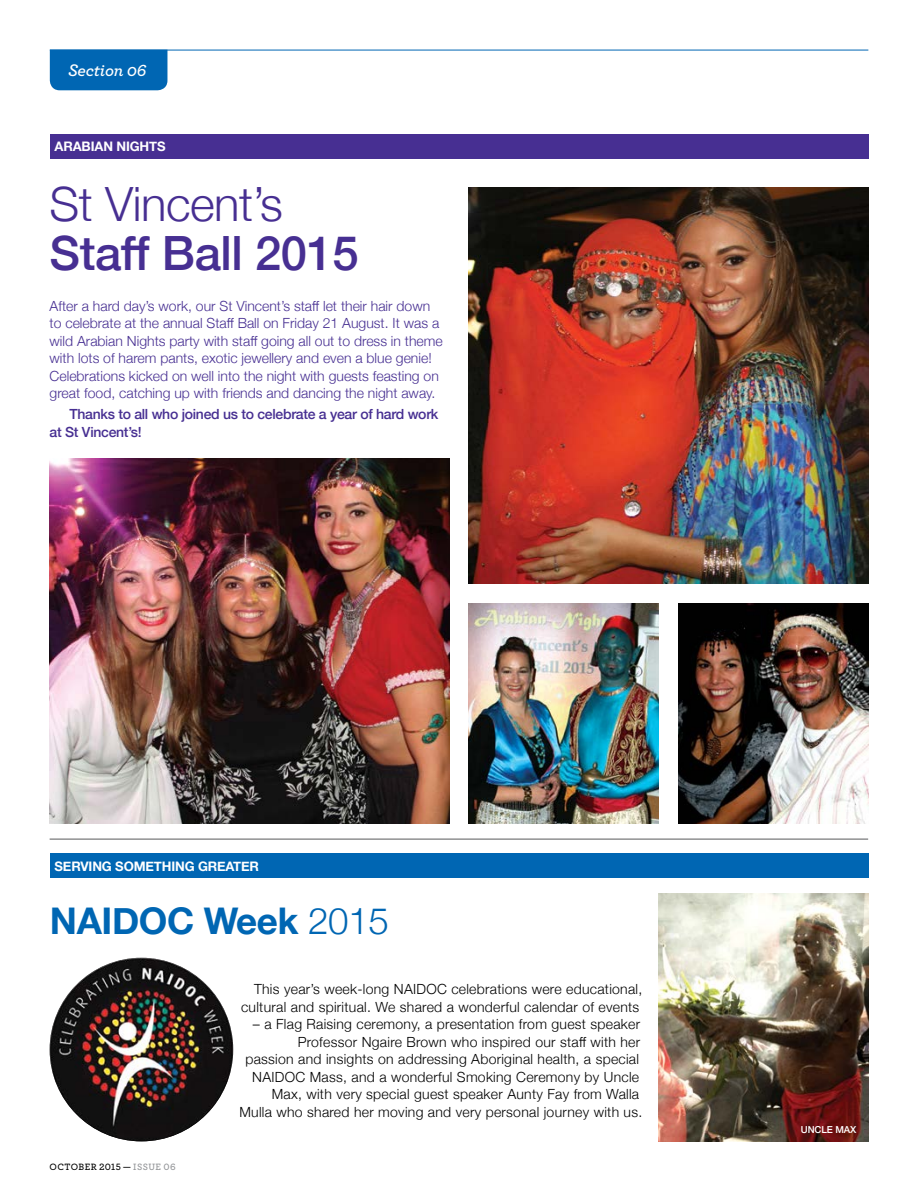
<style>
.page{position:relative;width:918px;height:1191px;background:#fff}
.page>*{position:absolute;margin:0;border:0;box-sizing:border-box;transform-origin:0 0}
.t1{font:500 47.25px "Helvetica Neue";letter-spacing:-.01em;color:#472f92}
.t2{font:300 47.25px "Helvetica Neue";letter-spacing:-.01em;color:#472f92}
.t3{font:700 36.75px "Helvetica Neue";letter-spacing:-.01em;color:#0066b3}
.t4{font:italic 600 17.5px "Archer";letter-spacing:-.01em;color:#fff}
.t5{font:300 14px/17.5px "Helvetica Neue";letter-spacing:.02em;color:#000;text-align:right}
.t6{font:300 14px/17.5px "Helvetica Neue";color:#472f92}
.t7{font:500 14px/17.5px "Helvetica Neue";letter-spacing:-.02em;color:#472f92}
.t8{font:700 13.12px "Helvetica Neue";letter-spacing:-.01em;color:#fff}
.t9{font:600 9.62px "Archer";letter-spacing:.04em;color:#000}
.t10{font:500 9.62px "Helvetica Neue";letter-spacing:-.01em;color:#fff}
.s1{font-weight:300}
.s2{color:#939598}
</style>
<div class="page">
<div style="left:50px;top:51px;width:117px;height:39px;background:#0066b3"></div>
<hr style="left:50px;top:50px;width:818px;height:1px;background:#0066b3">
<div style="left:50px;top:853px;width:818px;height:25px;background:#0066b3"></div>
<div style="left:50px;top:134px;width:818px;height:25px;background:#472f92"></div>
<img style="left:469px;top:187px;width:399px;height:396px">
<img style="left:50px;top:458px;width:399px;height:365px">
<img style="left:678px;top:603px;width:190px;height:220px">
<img style="left:469px;top:603px;width:190px;height:220px">
<img style="left:659px;top:893px;width:209px;height:248px">
<hr style="left:50px;top:838px;width:818px;height:1px;background:#58595b">
<img style="left:50px;top:957px;width:183px;height:184px;border-radius:92px">
<p class="t4" style="left:68px;top:57px;width:80px">Section 06</p>
<p class="t8" style="left:55px;top:136px;width:113px">ARABIAN NIGHTS</p>
<h1 class="t2" style="left:50px;top:166px;width:235px">St Vincent’s</h1>
<h1 class="t1" style="left:50px;top:215px;width:311px">Staff Ball 2015</h1>
<p class="t6" style="left:50px;top:296px;width:395px">After a hard day’s work, our St Vincent’s staff let their hair down to celebrate at the annual Staff Ball on Friday 21 August. It was a wild Arabian Nights party with staff going all out to dress in theme with lots of harem pants, exotic jewellery and even a blue genie!<br>Celebrations kicked on well into the night with guests feasting on great food, catching up with friends and dancing the night away.</p>
<p class="t7" style="left:50px;top:405px;width:390px;text-indent:20px">Thanks to all who joined us to celebrate a year of hard work at St Vincent’s!</p>
<p class="t8" style="left:55px;top:855px;width:206px">SERVING SOMETHING GREATER</p>
<h2 class="t3" style="left:50px;top:891px;width:340px">NAIDOC Week <span class="s1">2015</span></h2>
<p class="t9" style="left:50px;top:1159px;width:128px">OCTOBER 2015 — <span class="s2">ISSUE 06</span></p>
<p class="t5" style="left:241px;top:979px;width:403px">This year’s week-long NAIDOC celebrations were educational, cultural and spiritual. We shared a wonderful calendar of events</p>
<p class="t5" style="left:239px;top:1014px;width:404px">– a Flag Raising ceremony, a presentation from guest speaker Professor Ngaire Brown who inspired our staff with her<br>passion and insights on addressing Aboriginal health, a special NAIDOC Mass, and a wonderful Smoking Ceremony by Uncle Max, with very special guest speaker Aunty Fay from Walla Mulla who shared her moving and very personal journey with us.</p>
<p class="t10" style="left:801px;top:1122px;width:57px">UNCLE MAX</p>
</div>
